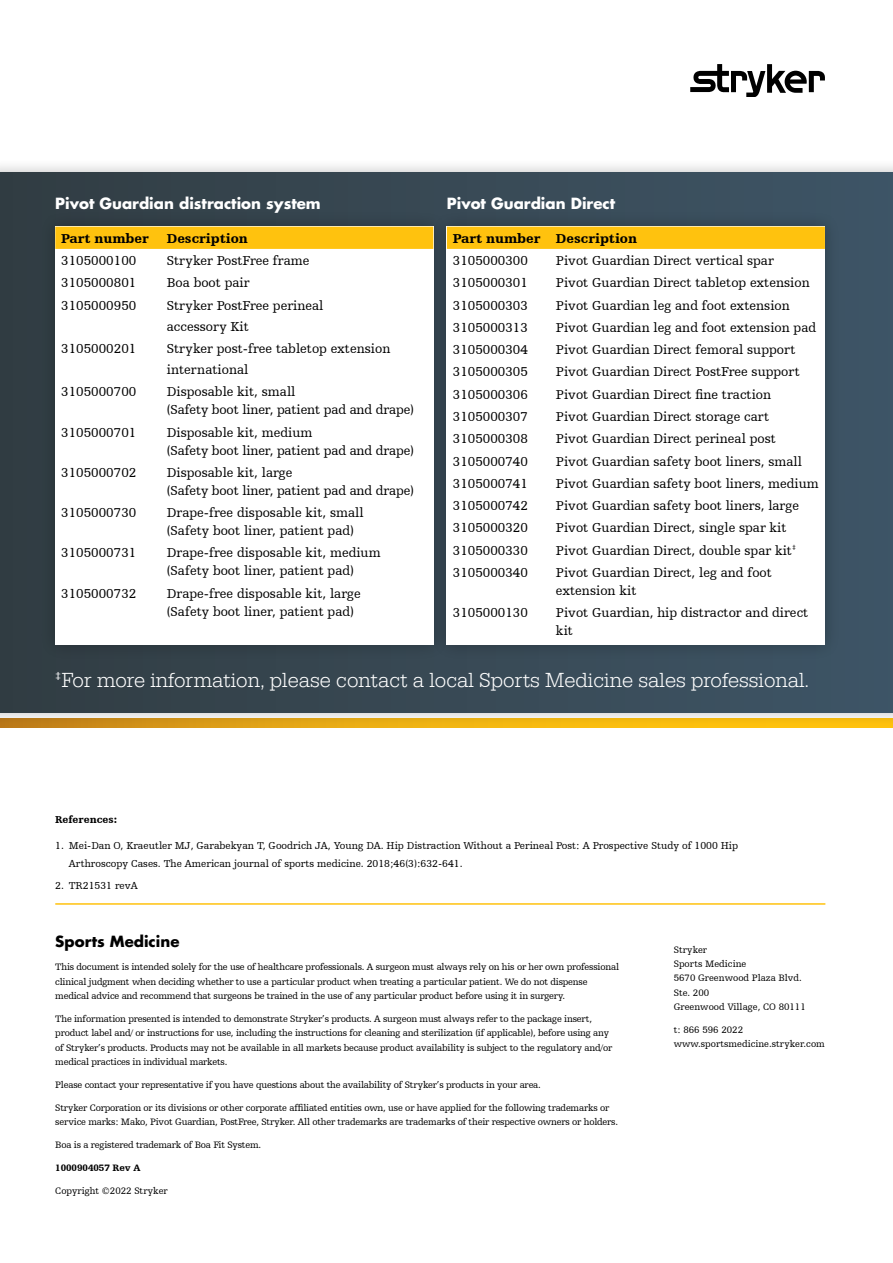
<style>
.page{position:relative;width:893px;height:1263px;background:#fff}
.page>*{position:absolute;margin:0;border:0;box-sizing:border-box;transform-origin:0 0}
.t1{font:21px "URW Egyptienne T Ligh";color:#fff}
.t2{font:700 15px "Futura For Stryker";color:#fff}
.t3{font:700 15px "Futura For Stryker";color:#000}
.t4{font:13.5px/18px "Humanist Slabserif 712 BT";color:#000}
.t5{font:900 13.5px "Humanist Slabserif 712 BT";color:#000}
.t6{font:10.5px/18px "Humanist Slabserif 712 BT";color:#000}
.t7{font:900 10.5px "Humanist Slabserif 712 BT";color:#000}
.t8{font:9.75px/14.2px "Humanist Slabserif 712 BT";letter-spacing:-.02em;color:#000}
.t9{font:9.75px/14.2px "Humanist Slabserif 712 BT";color:#000}
.t10{font:900 9.75px "Humanist Slabserif 712 BT";color:#000}
</style>
<div class="page">
<div style="left:0;top:158px;width:893px;height:568px;background:#000;opacity:.25"></div>
<div style="left:0;top:173px;width:893px;height:539px;background:linear-gradient(to right,#313d43,#3e5566)"></div>
<svg style="left:690px;top:65px;width:135px;height:32px"></svg>
<hr style="left:55px;top:903px;width:770px;height:2px;background:#ffc20e">
<div style="left:40px;top:211px;width:409px;height:449px;background:#313d44"></div>
<div style="left:55px;top:227px;width:378px;height:418px;background:#fff"></div>
<div style="left:431px;top:211px;width:409px;height:449px;background:#000;opacity:.25"></div>
<div style="left:447px;top:227px;width:378px;height:418px;background:#fff"></div>
<div style="left:55px;top:227px;width:378px;height:22px;background:#ffc20e"></div>
<div style="left:447px;top:227px;width:378px;height:22px;background:#ffc20e"></div>
<svg style="left:0;top:718px;width:893px;height:9px;background:#e6a912"></svg>
<p class="t2" style="left:55px;top:193px;width:267px">Pivot Guardian distraction system</p>
<p class="t2" style="left:447px;top:193px;width:170px">Pivot Guardian Direct</p>
<p class="t5" style="left:453px;top:230px;width:186px">Part number Description</p>
<p class="t4" style="left:453px;top:251px;width:77px">3105000300</p>
<p class="t4" style="left:556px;top:251px;width:219px">Pivot Guardian Direct vertical spar</p>
<p class="t4" style="left:453px;top:274px;width:77px">3105000301</p>
<p class="t4" style="left:556px;top:274px;width:255px">Pivot Guardian Direct tabletop extension</p>
<p class="t4" style="left:453px;top:296px;width:77px">3105000303</p>
<p class="t4" style="left:556px;top:296px;width:235px">Pivot Guardian leg and foot extension</p>
<p class="t4" style="left:453px;top:318px;width:77px">3105000313</p>
<p class="t4" style="left:556px;top:318px;width:262px">Pivot Guardian leg and foot extension pad</p>
<p class="t4" style="left:453px;top:340px;width:77px">3105000304</p>
<p class="t4" style="left:556px;top:340px;width:241px">Pivot Guardian Direct femoral support</p>
<p class="t4" style="left:453px;top:363px;width:77px">3105000305</p>
<p class="t4" style="left:556px;top:363px;width:245px">Pivot Guardian Direct PostFree support</p>
<p class="t4" style="left:453px;top:385px;width:77px">3105000306</p>
<p class="t4" style="left:556px;top:385px;width:217px">Pivot Guardian Direct fine traction</p>
<p class="t4" style="left:453px;top:407px;width:77px">3105000307</p>
<p class="t4" style="left:556px;top:407px;width:215px">Pivot Guardian Direct storage cart</p>
<p class="t4" style="left:453px;top:430px;width:77px">3105000308</p>
<p class="t4" style="left:556px;top:430px;width:221px">Pivot Guardian Direct perineal post</p>
<p class="t4" style="left:453px;top:452px;width:77px">3105000740</p>
<p class="t4" style="left:556px;top:452px;width:247px">Pivot Guardian safety boot liners, small</p>
<p class="t4" style="left:453px;top:474px;width:77px">3105000741</p>
<p class="t4" style="left:556px;top:474px;width:264px">Pivot Guardian safety boot liners, medium</p>
<p class="t4" style="left:453px;top:496px;width:77px">3105000742</p>
<p class="t4" style="left:556px;top:496px;width:245px">Pivot Guardian safety boot liners, large</p>
<p class="t4" style="left:453px;top:519px;width:77px">3105000320</p>
<p class="t4" style="left:556px;top:519px;width:232px">Pivot Guardian Direct, single spar kit</p>
<p class="t4" style="left:453px;top:541px;width:77px">3105000330</p>
<p class="t4" style="left:556px;top:541px;width:242px">Pivot Guardian Direct, double spar kit<sup>‡</sup></p>
<p class="t4" style="left:453px;top:563px;width:77px">3105000340</p>
<p class="t4" style="left:556px;top:563px;width:217px">Pivot Guardian Direct, leg and foot extension kit</p>
<p class="t4" style="left:453px;top:603px;width:77px">3105000130</p>
<p class="t4" style="left:556px;top:603px;width:254px">Pivot Guardian, hip distractor and direct kit</p>
<h1 class="t1" style="left:55px;top:668px;width:755px"><sup>‡</sup>For more information, please contact a local Sports Medicine sales professional.</h1>
<p class="t5" style="left:61px;top:230px;width:89px">Part number</p>
<p class="t5" style="left:167px;top:230px;width:83px">Description</p>
<p class="t4" style="left:61px;top:251px;width:77px">3105000100</p>
<p class="t4" style="left:167px;top:251px;width:144px">Stryker PostFree frame</p>
<p class="t4" style="left:61px;top:274px;width:77px">3105000801</p>
<p class="t4" style="left:167px;top:274px;width:84px">Boa boot pair</p>
<p class="t4" style="left:61px;top:296px;width:77px">3105000950</p>
<p class="t4" style="left:167px;top:294px;width:158px;line-height:21px">Stryker PostFree perineal accessory Kit</p>
<p class="t4" style="left:61px;top:339px;width:77px">3105000201</p>
<p class="t4" style="left:167px;top:338px;width:225px;line-height:21px">Stryker post-free tabletop extension international</p>
<p class="t4" style="left:61px;top:382px;width:77px">3105000700</p>
<p class="t4" style="left:167px;top:382px;width:249px">Disposable kit, small<br>(Safety boot liner, patient pad and drape)</p>
<p class="t4" style="left:61px;top:423px;width:77px">3105000701</p>
<p class="t4" style="left:167px;top:423px;width:249px">Disposable kit, medium<br>(Safety boot liner, patient pad and drape)</p>
<p class="t4" style="left:61px;top:463px;width:77px">3105000702</p>
<p class="t4" style="left:167px;top:463px;width:249px">Disposable kit, large<br>(Safety boot liner, patient pad and drape)</p>
<p class="t4" style="left:61px;top:503px;width:77px">3105000730</p>
<p class="t4" style="left:167px;top:503px;width:198px">Drape-free disposable kit, small (Safety boot liner, patient pad)</p>
<p class="t4" style="left:61px;top:544px;width:77px">3105000731</p>
<p class="t4" style="left:167px;top:544px;width:215px">Drape-free disposable kit, medium (Safety boot liner, patient pad)</p>
<p class="t4" style="left:61px;top:584px;width:77px">3105000732</p>
<p class="t4" style="left:167px;top:584px;width:195px">Drape-free disposable kit, large (Safety boot liner, patient pad)</p>
<p class="t7" style="left:55px;top:812px;width:63px">References:</p>
<p class="t6" style="left:69px;top:836px;width:671px;text-indent:-14px">1. Mei-Dan O, Kraeutler MJ, Garabekyan T, Goodrich JA, Young DA. Hip Distraction Without a Perineal Post: A Prospective Study of 1000 Hip<br>Arthroscopy Cases. The American journal of sports medicine. 2018;46(3):632-641.</p>
<p class="t6" style="left:55px;top:876px;width:84px">2. TR21531 revA</p>
<p class="t3" style="left:55px;top:932px;width:126px">Sports Medicine</p>
<p class="t8" style="left:55px;top:960px;width:565px">This document is intended solely for the use of healthcare professionals. A surgeon must always rely on his or her own professional clinical judgment when deciding whether to use a particular product when treating a particular patient. We do not dispense medical advice and recommend that surgeons be trained in the use of any particular product before using it in surgery.</p>
<p class="t8" style="left:55px;top:1011px;width:558px">The information presented is intended to demonstrate Stryker’s products. A surgeon must always refer to the package insert, product label and/ or instructions for use, including the instructions for cleaning and sterilization (if applicable), before using any of Stryker’s products. Products may not be available in all markets because product availability is subject to the regulatory and/or medical practices in individual markets.</p>
<p class="t8" style="left:55px;top:1077px;width:487px">Please contact your representative if you have questions about the availability of Stryker’s products in your area.</p>
<p class="t8" style="left:55px;top:1100px;width:564px">Stryker Corporation or its divisions or other corporate affiliated entities own, use or have applied for the following trademarks or service marks: Mako, Pivot Guardian, PostFree, Stryker. All other trademarks are trademarks of their respective owners or holders.</p>
<p class="t8" style="left:55px;top:1137px;width:207px">Boa is a registered trademark of Boa Fit System.</p>
<p class="t10" style="left:55px;top:1162px;width:87px">1000904057 Rev A</p>
<p class="t9" style="left:55px;top:1183px;width:114px">Copyright ©2022 Stryker</p>
<p class="t9" style="left:674px;top:942px;width:134px">Stryker<br>Sports Medicine<br>5670 Greenwood Plaza Blvd.<br>Ste. 200<br>Greenwood Village, CO 80111</p>
<p class="t9" style="left:674px;top:1022px;width:153px">t: 866 596 2022 www.sportsmedicine.stryker.com</p>
</div>
